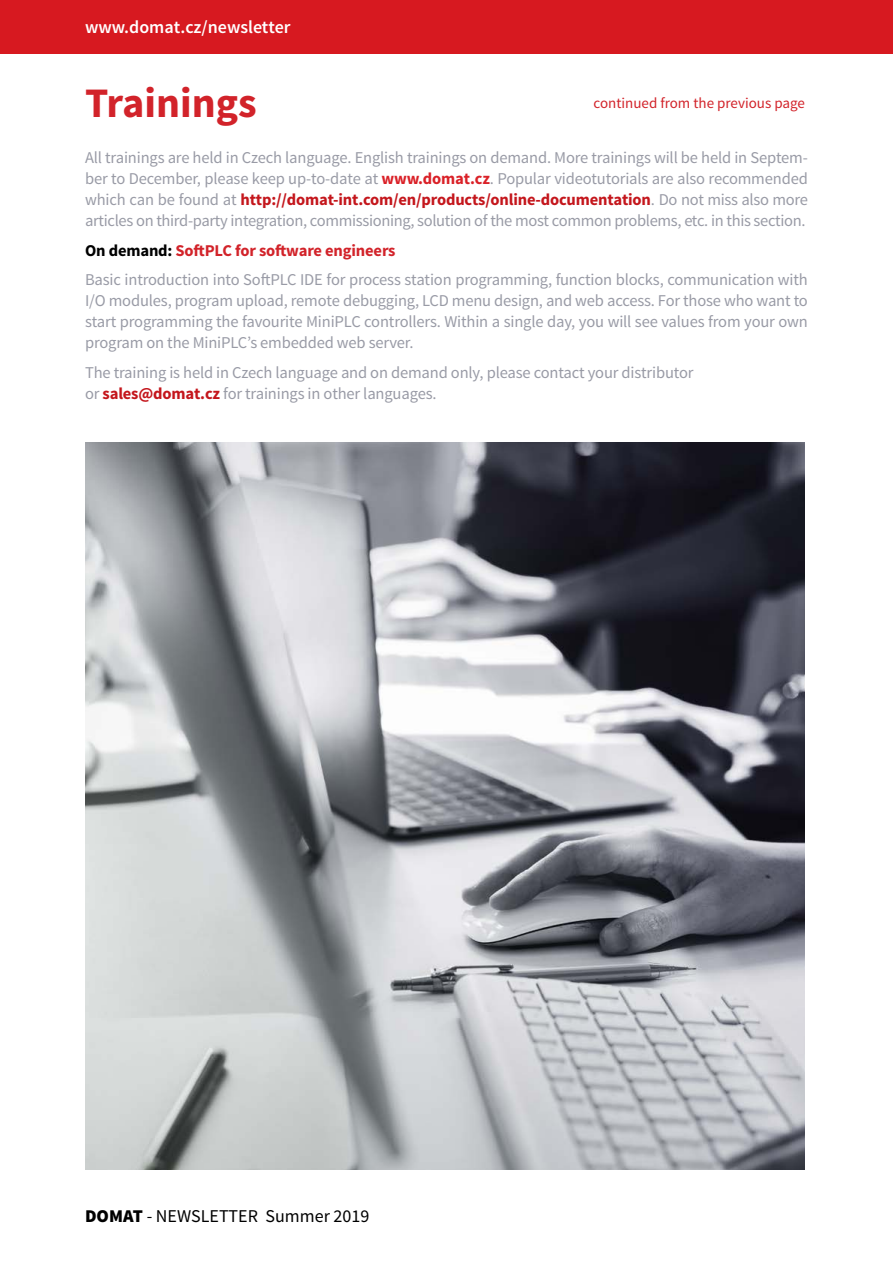
<style>
.page{position:relative;width:893px;height:1263px;background:#fff}
.page>*{position:absolute;margin:0;border:0;box-sizing:border-box;transform-origin:0 0}
.t1{font:700 42px "Source Sans Pro";color:#d2232a}
.t2{font:18px "Source Sans Pro";color:#000}
.t3{font:600 18px "Source Sans Pro";color:#fff}
.t4{font:16.5px/21px "Source Sans Pro";letter-spacing:-.01em;color:#999ba6;text-align:justify}
.t5{font:15px "Source Sans Pro";color:#d2232a}
.s1{font-weight:700;color:#da2128}
.s2{font-weight:700;color:#c4161c}
.s3{font-weight:700;color:#000}
.s4{font-weight:700;color:#d2232a}
.s5{font-weight:900}
</style>
<div class="page">
<div style="left:0;top:0;width:893px;height:54px;background:#d71920"></div>
<img style="left:85px;top:443px;width:720px;height:726px">
<p class="t3" style="left:85px;top:16px;width:207px">www.domat.cz/newsletter</p>
<h1 class="t1" style="left:85px;top:76px;width:173px">Trainings</h1>
<p class="t4" style="left:85px;top:148px;width:724px">All trainings are held in Czech language. English trainings on demand. More trainings will be held in Septem&shy;ber to December, please keep up-to-date at <span class="s1">www.domat.cz</span>. Popular videotutorials are also recommended which can be found at <span class="s2">http://domat-int.com/en/products/online-documentation</span>. Do not miss also more articles on third-party integration, commissioning, solution of the most common problems, etc. in this section.</p>
<p class="t4" style="left:85px;top:236px;width:724px;line-height:29.5px"><span class="s3">On demand:</span> <span class="s4">SoftPLC for software engineers<br></span>Basic introduction into SoftPLC IDE for process station programming, function blocks, communication with</p>
<p class="t4" style="left:85px;top:291px;width:724px">I/O modules, program upload, remote debugging, LCD menu design, and web access. For those who want to start programming the favourite MiniPLC controllers. Within a single day, you will see values from your own program on the MiniPLC’s embedded web server.</p>
<p class="t4" style="left:85px;top:362px;width:610px">The training is held in Czech language and on demand only, please contact your distributor or <span class="s2">sales@domat.cz</span> for trainings in other languages.</p>
<p class="t5" style="left:594px;top:93px;width:213px">continued from the previous page</p>
<p class="t2" style="left:85px;top:1205px;width:286px"><span class="s5">DOMAT</span> - NEWSLETTER Summer 2019</p>
</div>
